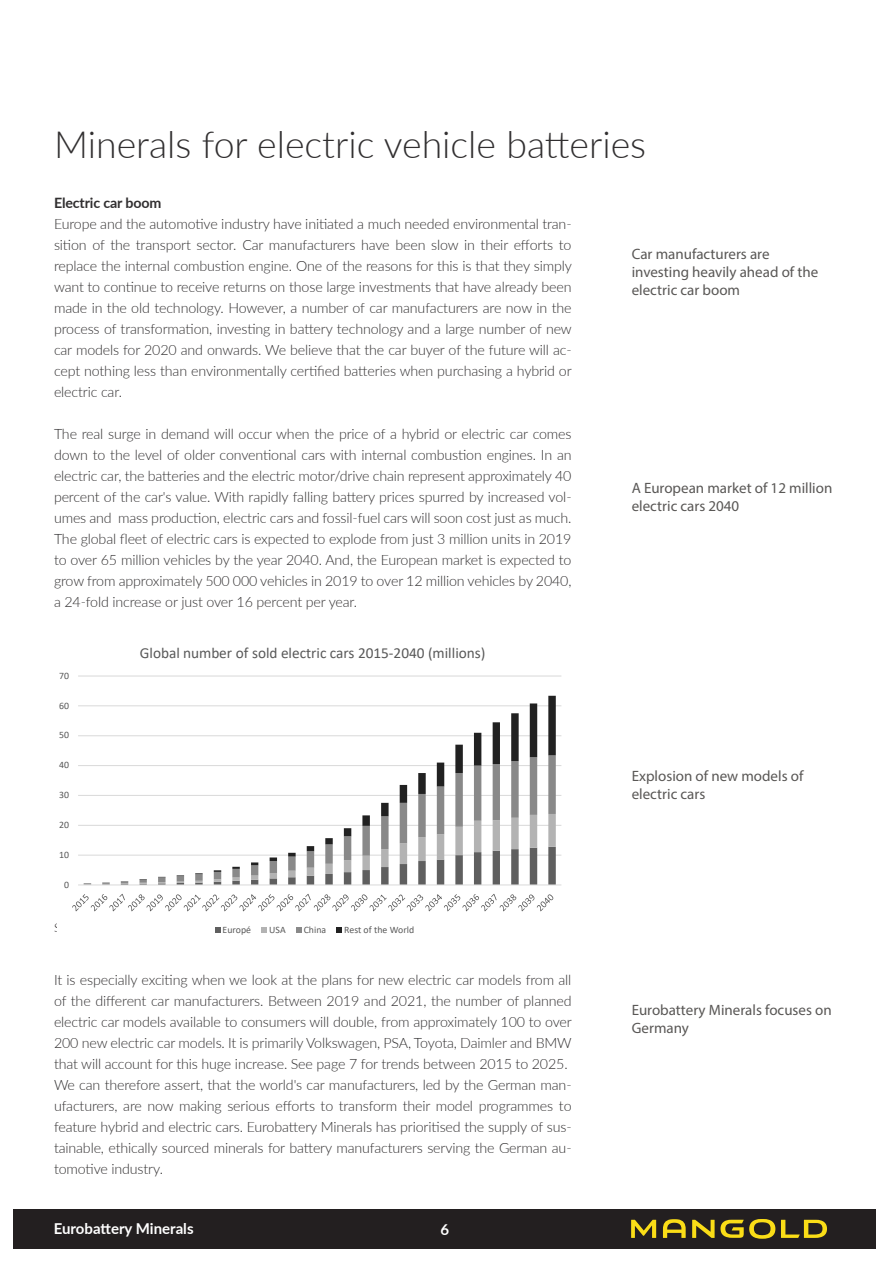
<style>
.page{position:relative;width:893px;height:1263px;background:#fff}
.page>*{position:absolute;margin:0;border:0;box-sizing:border-box;transform-origin:0 0}
.t1{font:300 37.5px "Lato";color:#312f30}
.t2{font:15.3px "Calibri";color:#595959}
.Sidotext_analys{font:15px/18px "Myriad Pro";color:#595755}
.t3{font:700 15px "Lato";color:#fff}
.t4{font:300 14.25px/21px "Lato";letter-spacing:-.01em;color:#312f30;text-align:justify}
.t5{font:700 14.25px "Lato";letter-spacing:-.01em;color:#312f30}
.t6{font:9.75px "Calibri";color:#595959}
</style>
<div class="page">
<div style="left:14px;top:1209px;width:862px;height:40px;background:#231f20"></div>
<svg style="left:631px;top:1220px;width:25px;height:18px"></svg>
<svg style="left:663px;top:1219px;width:23px;height:19px"></svg>
<svg style="left:692px;top:1219px;width:83px;height:20px"></svg>
<svg style="left:781px;top:1220px;width:46px;height:18px"></svg>
<svg style="left:72px;top:675px;width:490px;height:258px"></svg>
<p class="t1" style="left:54px;top:118px;width:594px">Minerals for electric vehicle batteries</p>
<p class="t5" style="left:54px;top:193px;width:109px">Electric car boom</p>
<p class="t4" style="left:54px;top:213px;width:519px">Europe and the automotive industry have initiated a much needed environmental tran&shy;sition of the transport sector. Car manufacturers have been slow in their efforts to replace the internal combustion engine. One of the reasons for this is that they simply want to continue to receive returns on those large investments that have already been made in the old technology. However, a number of car manufacturers are now in the process of transformation, investing in battery technology and a large number of new car models for 2020 and onwards. We believe that the car buyer of the future will ac&shy;cept nothing less than environmentally certified batteries when purchasing a hybrid or electric car.</p>
<p class="t4" style="left:54px;top:423px;width:519px">The real surge in demand will occur when the price of a hybrid or electric car comes down to the level of older conventional cars with internal combustion engines. In an electric car, the batteries and the electric motor/drive chain represent approximately 40 percent of the car's value. With rapidly falling battery prices spurred by increased vol&shy;umes and mass production, electric cars and fossil-fuel cars will soon cost just as much.</p>
<p class="t4" style="left:54px;top:528px;width:519px">The global fleet of electric cars is expected to explode from just 3 million units in 2019 to over 65 million vehicles by the year 2040. And, the European market is expected to grow from approximately 500 000 vehicles in 2019 to over 12 million vehicles by 2040, a 24-fold increase or just over 16 percent per year.</p>
<p class="Sidotext_analys" style="left:632px;top:245px;width:139px">Car manufacturers are</p>
<p class="Sidotext_analys" style="left:632px;top:263px;width:188px">investing heavily ahead of the</p>
<p class="Sidotext_analys" style="left:632px;top:281px;width:110px">electric car boom</p>
<p class="Sidotext_analys" style="left:632px;top:479px;width:202px">A European market of 12 million electric cars 2040</p>
<p class="t6" style="left:59px;top:669px;width:11px">70</p>
<p class="t6" style="left:59px;top:699px;width:11px">60</p>
<p class="t6" style="left:59px;top:728px;width:11px">50</p>
<p class="t6" style="left:59px;top:758px;width:11px">40</p>
<p class="t6" style="left:59px;top:788px;width:11px">30</p>
<p class="t6" style="left:59px;top:818px;width:11px">20</p>
<p class="t6" style="left:59px;top:848px;width:11px">10</p>
<p class="t6" style="left:64px;top:878px;width:6px">0</p>
<p class="t2" style="left:140px;top:643px;width:347px">Global number of sold electric cars 2015-2040 (millions)</p>
<p class="t6" style="left:223px;top:923px;width:30px">Europé</p>
<p class="t6" style="left:269px;top:923px;width:18px">USA</p>
<p class="t6" style="left:304px;top:923px;width:24px">China</p>
<p class="t6" style="left:344px;top:923px;width:72px">Rest of the World</p>
<p class="t4" style="left:54px;top:969px;width:519px">It is especially exciting when we look at the plans for new electric car models from all of the different car manufacturers. Between 2019 and 2021, the number of planned electric car models available to consumers will double, from approximately 100 to over 200 new electric car models. It is primarily Volkswagen, PSA, Toyota, Daimler and BMW that will account for this huge increase. See page 7 for trends between 2015 to 2025.</p>
<p class="t4" style="left:54px;top:1074px;width:519px">We can therefore assert, that the world's car manufacturers, led by the German man&shy;ufacturers, are now making serious efforts to transform their model programmes to feature hybrid and electric cars. Eurobattery Minerals has prioritised the supply of sus&shy;tainable, ethically sourced minerals for battery manufacturers serving the German au&shy;tomotive industry.</p>
<p class="t3" style="left:54px;top:1217px;width:141px">Eurobattery Minerals</p>
<p class="t3" style="left:441px;top:1218px;width:10px">6</p>
<p class="Sidotext_analys" style="left:632px;top:767px;width:173px">Explosion of new models of</p>
<p class="Sidotext_analys" style="left:632px;top:785px;width:75px">electric cars</p>
<p class="Sidotext_analys" style="left:632px;top:1001px;width:201px">Eurobattery Minerals focuses on<br>Germany</p>
</div>
